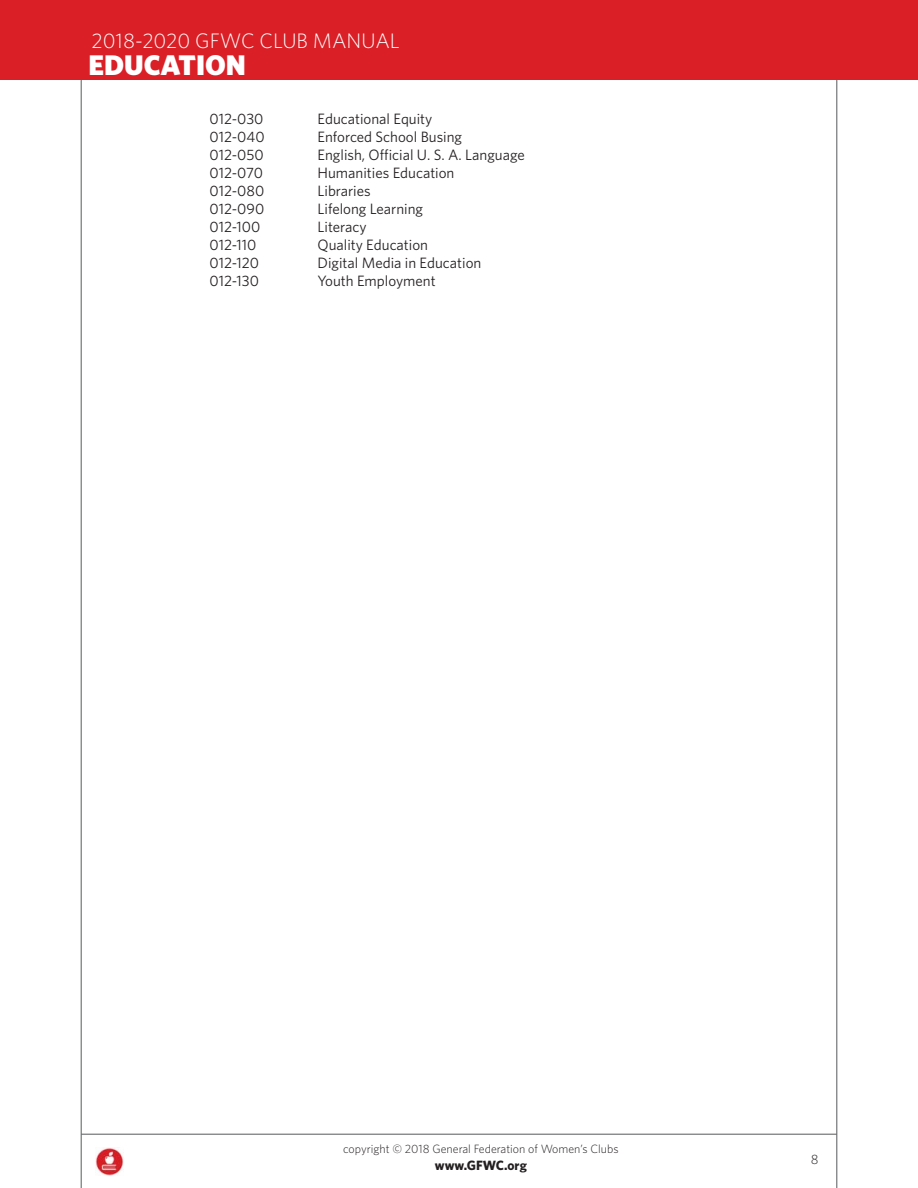
<style>
.page{position:relative;width:918px;height:1188px;background:#fff}
.page>*{position:absolute;margin:0;border:0;box-sizing:border-box;transform-origin:0 0}
.t1{font:900 28.5px "Whitney HTF";color:#fff}
.t2{font:300 21px "Whitney HTF";color:#fff}
.t3{font:15px "Whitney HTF";color:#231f20}
.t4{font:700 13.5px "Whitney HTF";color:#231f20}
.t5{font:300 13.5px "Whitney HTF";color:#231f20}
.t6{font:300 12px "Whitney HTF";color:#231f20}
</style>
<div class="page">
<img style="left:96px;top:1148px;width:27px;height:27px">
<hr style="left:81px;top:1134px;width:756px;height:1px;background:#58595b">
<hr style="left:837px;top:0;width:1px;height:1188px;background:#58595b">
<hr style="left:81px;top:0;width:1px;height:1188px;background:#58595b">
<div style="left:0;top:0;width:918px;height:80px;background:#da1f26"></div>
<h2 class="t2" style="left:92px;top:33px;width:310px">2018-2020 GFWC CLUB MANUAL</h2>
<h1 class="t1" style="left:89px;top:48px;width:159px">EDUCATION</h1>
<p class="t3" style="left:210px;top:113px;width:55px">012-030</p>
<p class="t3" style="left:318px;top:113px;width:116px">Educational Equity</p>
<p class="t3" style="left:210px;top:131px;width:57px">012-040</p>
<p class="t3" style="left:318px;top:131px;width:146px">Enforced School Busing</p>
<p class="t3" style="left:210px;top:149px;width:56px">012-050</p>
<p class="t3" style="left:318px;top:149px;width:209px">English, Official U. S. A. Language</p>
<p class="t3" style="left:210px;top:167px;width:55px">012-070</p>
<p class="t3" style="left:318px;top:167px;width:138px">Humanities Education</p>
<p class="t3" style="left:210px;top:185px;width:56px">012-080</p>
<p class="t3" style="left:318px;top:185px;width:55px">Libraries</p>
<p class="t3" style="left:210px;top:203px;width:56px">012-090</p>
<p class="t3" style="left:318px;top:203px;width:107px">Lifelong Learning</p>
<p class="t3" style="left:210px;top:221px;width:52px">012-100</p>
<p class="t3" style="left:318px;top:221px;width:51px">Literacy</p>
<p class="t3" style="left:210px;top:239px;width:48px">012-110</p>
<p class="t3" style="left:318px;top:239px;width:112px">Quality Education</p>
<p class="t3" style="left:210px;top:257px;width:51px">012-120</p>
<p class="t3" style="left:318px;top:257px;width:165px">Digital Media in Education</p>
<p class="t3" style="left:210px;top:275px;width:51px">012-130</p>
<p class="t3" style="left:318px;top:275px;width:120px">Youth Employment</p>
<p class="t6" style="left:343px;top:1145px;width:277px">copyright © 2018 General Federation of Women’s Clubs</p>
<p class="t4" style="left:435px;top:1160px;width:93px">www.GFWC.org</p>
<p class="t5" style="left:811px;top:1154px;width:9px">8</p>
</div>
